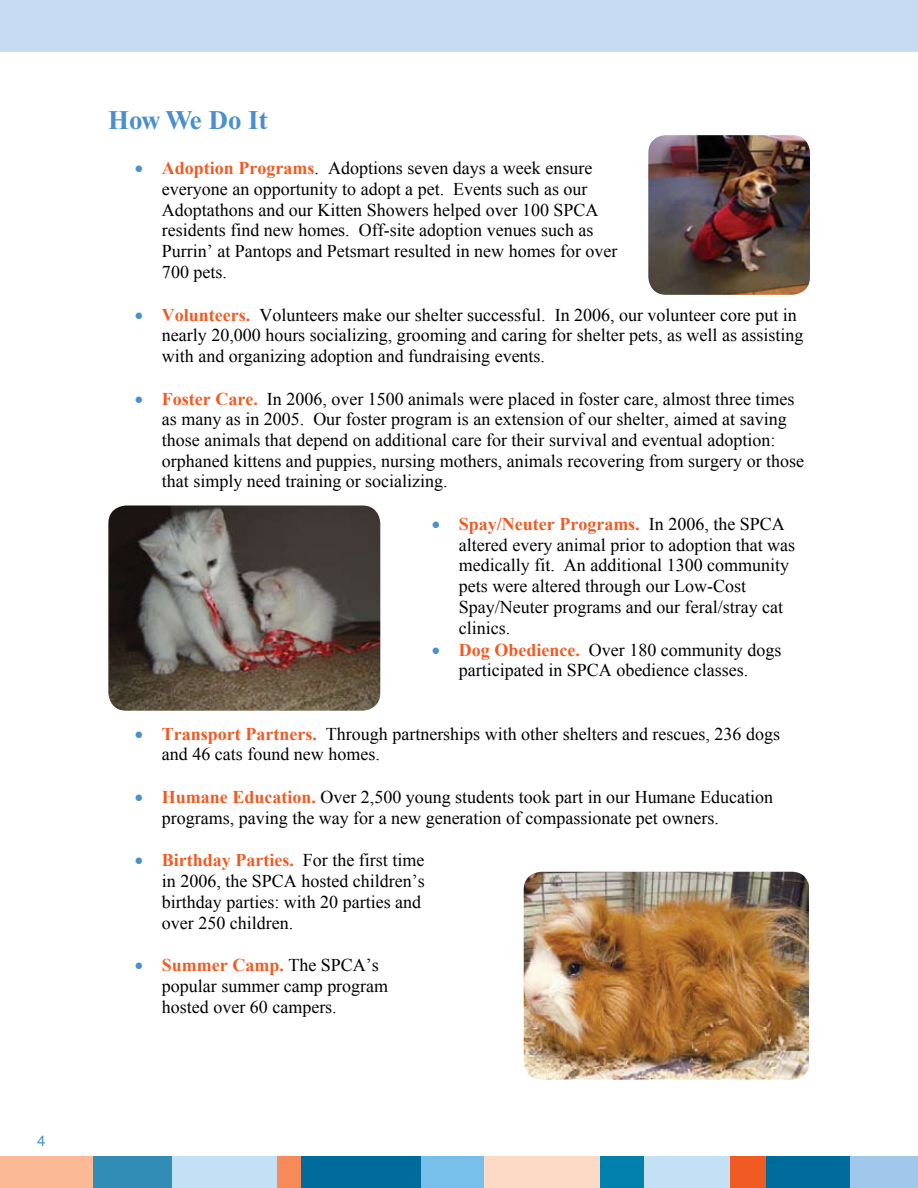
<style>
.page{position:relative;width:918px;height:1188px;background:#fff}
.page>*{position:absolute;margin:0;border:0;box-sizing:border-box;transform-origin:0 0}
.t1{font:700 27px "Times New Roman";color:#4b8fcc}
.t2{font:18px/20.7px "Times New Roman";color:#000}
.t3{font:15px "Helvetica";color:#4b8fcc}
.s1{font-weight:700;color:#f15a22}
</style>
<div class="page">
<img style="left:108px;top:506px;width:272px;height:205px;border-radius:18px">
<img style="left:524px;top:872px;width:285px;height:208px;border-radius:18px">
<div style="left:0;top:0;width:918px;height:52px;background:#c4dbf2"></div>
<div style="left:0;top:1156px;width:95px;height:32px;background:#fbb995"></div>
<div style="left:93px;top:1156px;width:82px;height:32px;background:#318cb6"></div>
<div style="left:172px;top:1156px;width:108px;height:32px;background:#c4e0f5"></div>
<div style="left:278px;top:1156px;width:25px;height:32px;background:#f68a59"></div>
<div style="left:302px;top:1156px;width:121px;height:32px;background:#006c9c"></div>
<div style="left:421px;top:1156px;width:65px;height:32px;background:#77c0eb"></div>
<div style="left:484px;top:1156px;width:137px;height:32px;background:#fddac5"></div>
<div style="left:600px;top:1156px;width:45px;height:32px;background:#0080ad"></div>
<div style="left:644px;top:1156px;width:88px;height:32px;background:#c4e0f5"></div>
<div style="left:730px;top:1156px;width:40px;height:32px;background:#f15a22"></div>
<div style="left:766px;top:1156px;width:88px;height:32px;background:#006c9c"></div>
<div style="left:850px;top:1156px;width:68px;height:32px;background:#a0c8eb"></div>
<img style="left:648px;top:135px;width:162px;height:160px;border-radius:18px">
<p class="t3" style="left:37px;top:1128px;width:10px">4</p>
<h1 class="t1" style="left:108px;top:105px;width:161px">How We Do It</h1>
<p class="t2" style="left:162px;top:158px;width:457px"><span class="s1">Adoption Programs</span>. Adoptions seven days a week ensure everyone an opportunity to adopt a pet. Events such as our Adoptathons and our Kitten Showers helped over 100 SPCA residents find new homes. Off-site adoption venues such as Purrin’ at Pantops and Petsmart resulted in new homes for over 700 pets.</p>
<p class="t2" style="left:162px;top:304px;width:643px"><span class="s1">Volunteers.</span> Volunteers make our shelter successful. In 2006, our volunteer core put in nearly 20,000 hours socializing, grooming and caring for shelter pets, as well as assisting with and organizing adoption and fundraising events.</p>
<p class="t2" style="left:162px;top:388px;width:644px"><span class="s1">Foster Care.</span> In 2006, over 1500 animals were placed in foster care, almost three times as many as in 2005. Our foster program is an extension of our shelter, aimed at saving those animals that depend on additional care for their survival and eventual adoption: orphaned kittens and puppies, nursing mothers, animals recovering from surgery or those that simply need training or socializing.</p>
<p class="t2" style="left:459px;top:513px;width:338px"><span class="s1">Spay/Neuter Programs.</span> In 2006, the SPCA altered every animal prior to adoption that was medically fit. An additional 1300 community pets were altered through our Low-Cost Spay/Neuter programs and our feral/stray cat clinics.<br><span class="s1">Dog Obedience.</span> Over 180 community dogs participated in SPCA obedience classes.</p>
<p class="t2" style="left:162px;top:723px;width:620px"><span class="s1">Transport Partners.</span> Through partnerships with other shelters and rescues, 236 dogs and 46 cats found new homes.</p>
<p class="t2" style="left:162px;top:786px;width:613px"><span class="s1">Humane Education.</span> Over 2,500 young students took part in our Humane Education programs, paving the way for a new generation of compassionate pet owners.</p>
<p class="t2" style="left:162px;top:850px;width:264px"><span class="s1">Birthday Parties.</span> For the first time in 2006, the SPCA hosted children’s birthday parties: with 20 parties and over 250 children.</p>
<p class="t2" style="left:162px;top:955px;width:228px"><span class="s1">Summer Camp.</span> The SPCA’s popular summer camp program hosted over 60 campers.</p>
</div>
